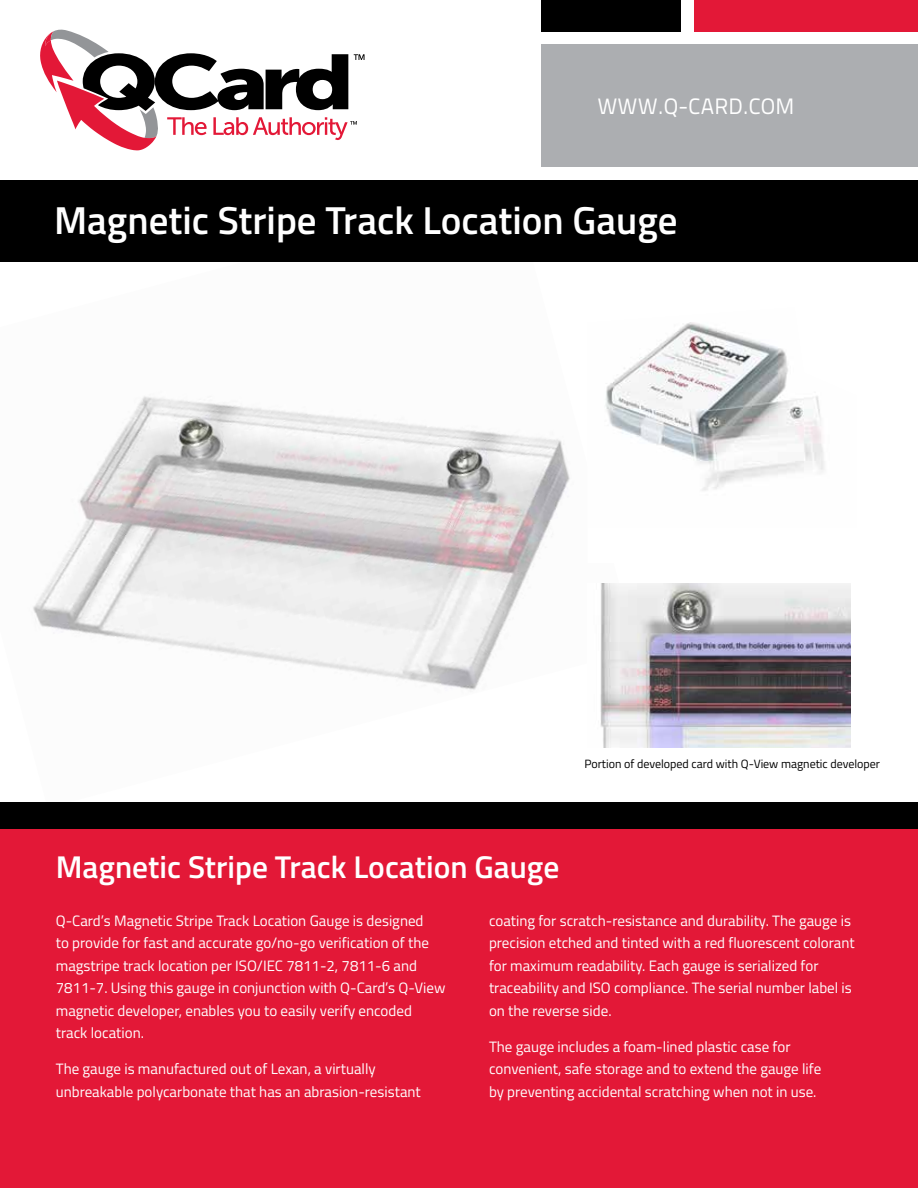
<style>
.page{position:relative;width:918px;height:1188px;background:#fff}
.page>*{position:absolute;margin:0;border:0;box-sizing:border-box;transform-origin:0 0}
.t1{font:600 39px "Titillium Web";color:#fff}
.t2{font:600 31.5px "Titillium Web";color:#fff}
.t3{font:22.2px "Titillium Text 22 L";letter-spacing:.01em;color:#fff}
.t4{font:15px/22.5px "Titillium Web";color:#fff}
.t5{font:12px "Titillium Web";color:#000}
</style>
<div class="page">
<img style="left:33px;top:396px;width:583px;height:352px">
<svg style="left:587px;top:528px;width:29px;height:35px"></svg>
<img style="left:587px;top:322px;width:237px;height:206px">
<img style="left:587px;top:584px;width:263px;height:163px">
<div style="left:0;top:829px;width:918px;height:359px;background:#e31837"></div>
<div style="left:0;top:802px;width:918px;height:27px;background:#000"></div>
<div style="left:541px;top:45px;width:377px;height:122px;background:#acaeb1"></div>
<div style="left:0;top:181px;width:918px;height:81px;background:#000"></div>
<div style="left:541px;top:0;width:139px;height:31px;background:#000"></div>
<div style="left:695px;top:0;width:223px;height:31px;background:#e31837"></div>
<svg style="left:40px;top:29px;width:325px;height:121px"></svg>
<h3 class="t3" style="left:597px;top:90px;width:199px">WWW.Q-CARD.COM</h3>
<h1 class="t1" style="left:54px;top:191px;width:625px">Magnetic Stripe Track Location Gauge</h1>
<p class="t5" style="left:584px;top:755px;width:297px">Portion of developed card with Q-View magnetic developer</p>
<h2 class="t2" style="left:56px;top:843px;width:505px">Magnetic Stripe Track Location Gauge</h2>
<p class="t4" style="left:56px;top:908px;width:391px">Q-Card’s Magnetic Stripe Track Location Gauge is designed<br>to provide for fast and accurate go/no-go verification of the magstripe track location per ISO/IEC 7811-2, 7811-6 and 7811-7. Using this gauge in conjunction with Q-Card’s Q-View magnetic developer, enables you to easily verify encoded track location.</p>
<p class="t4" style="left:56px;top:1057px;width:367px">The gauge is manufactured out of Lexan, a virtually unbreakable polycarbonate that has an abrasion-resistant</p>
<p class="t4" style="left:489px;top:908px;width:367px">coating for scratch-resistance and durability. The gauge is precision etched and tinted with a red fluorescent colorant for maximum readability. Each gauge is serialized for traceability and ISO compliance. The serial number label is on the reverse side.</p>
<p class="t4" style="left:489px;top:1034px;width:334px">The gauge includes a foam-lined plastic case for convenient, safe storage and to extend the gauge life by preventing accidental scratching when not in use.</p>
</div>
